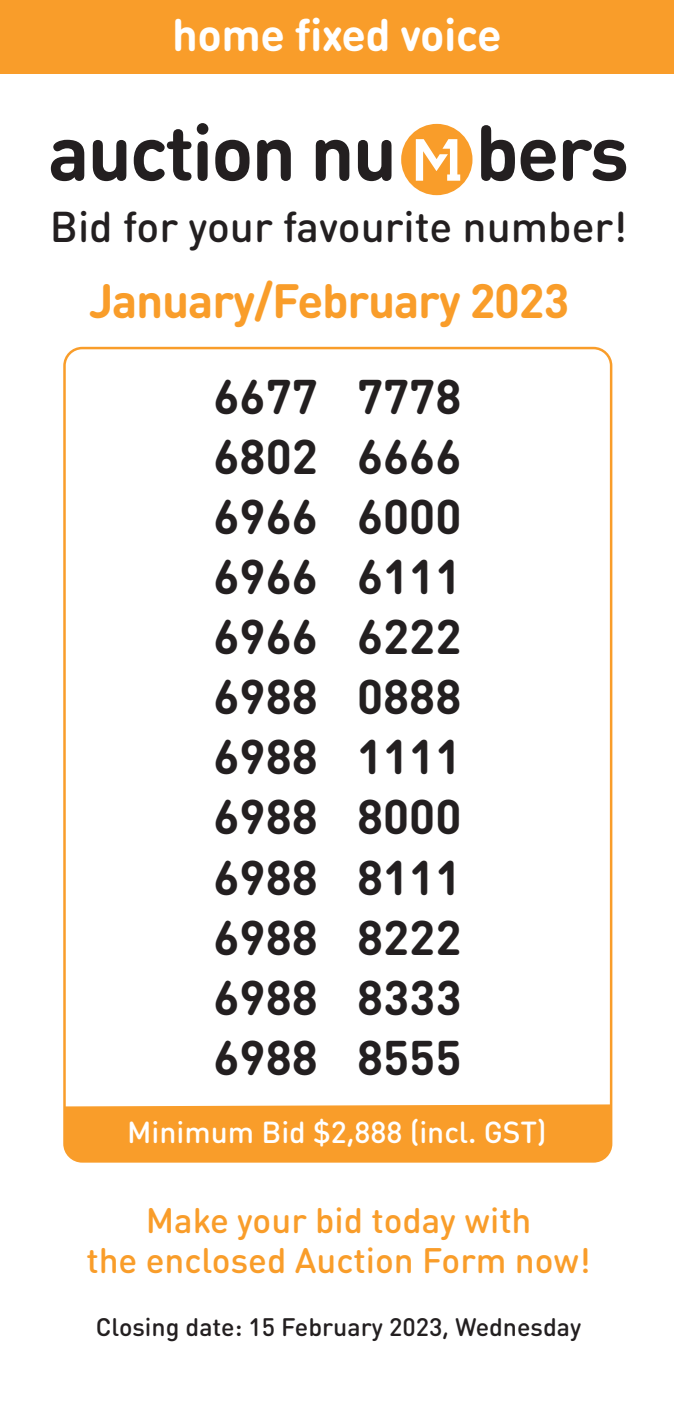
<style>
.page{position:relative;width:674px;height:1418px;background:#fff}
.page>*{position:absolute;margin:0;border:0;box-sizing:border-box;transform-origin:0 0}
.t1{font:700 77.5px "DIN Round OT";letter-spacing:-.025em;color:#231f20}
.t2{font:700 48px/60px "DIN Round OT";color:#231f20;text-align:justify}
.t3{font:700 47.5px "DIN Round OT";letter-spacing:-.025em;color:#f99d2a}
.t4{font:700 45px "DIN Round OT";letter-spacing:-.01em;color:#fff}
.t5{font:500 42.5px "DIN Round Pro";color:#231f20}
.t6{font:500 35px/40px "DIN Round Pro";color:#f99d2a;text-align:center}
.t7{font:500 30px "DIN Round Pro";color:#fff}
.t8{font:500 25px "DIN Round Pro";color:#231f20}
</style>
<div class="page">
<div style="left:0;top:0;width:673px;height:74px;background:#f99d2a"></div>
<div style="left:64px;top:1104px;width:546px;height:57px;background:#f99d2a"></div>
<svg style="left:401px;top:123px;width:72px;height:73px"></svg>
<p class="t4" style="left:172px;top:5px;width:331px">home fixed voice</p>
<h1 class="t1" style="left:48px;top:102px;width:582px">auction nu bers</h1>
<p class="t5" style="left:50px;top:198px;width:578px">Bid for your favourite number!</p>
<p class="t3" style="left:89px;top:270px;width:482px">January/February 2023</p>
<p class="t2" style="left:213px;top:366px;width:106px">6677<br>6802<br>6966<br>6966<br>6966<br>6988<br>6988<br>6988<br>6988<br>6988<br>6988<br>6988</p>
<p class="t2" style="left:357px;top:366px;width:106px">7778<br>6666<br>6000<br>6111<br>6222<br>0888<br>1111<br>8000<br>8111<br>8222<br>8333<br>8555</p>
<p class="t7" style="left:127px;top:1111px;width:421px">Minimum Bid $2,888 (incl. GST)</p>
<p class="t6" style="left:86px;top:1199px;width:505px">Make your bid today with<br>the enclosed Auction Form now!</p>
<p class="t8" style="left:96px;top:1309px;width:486px">Closing date: 15 February 2023, Wednesday</p>
</div>
